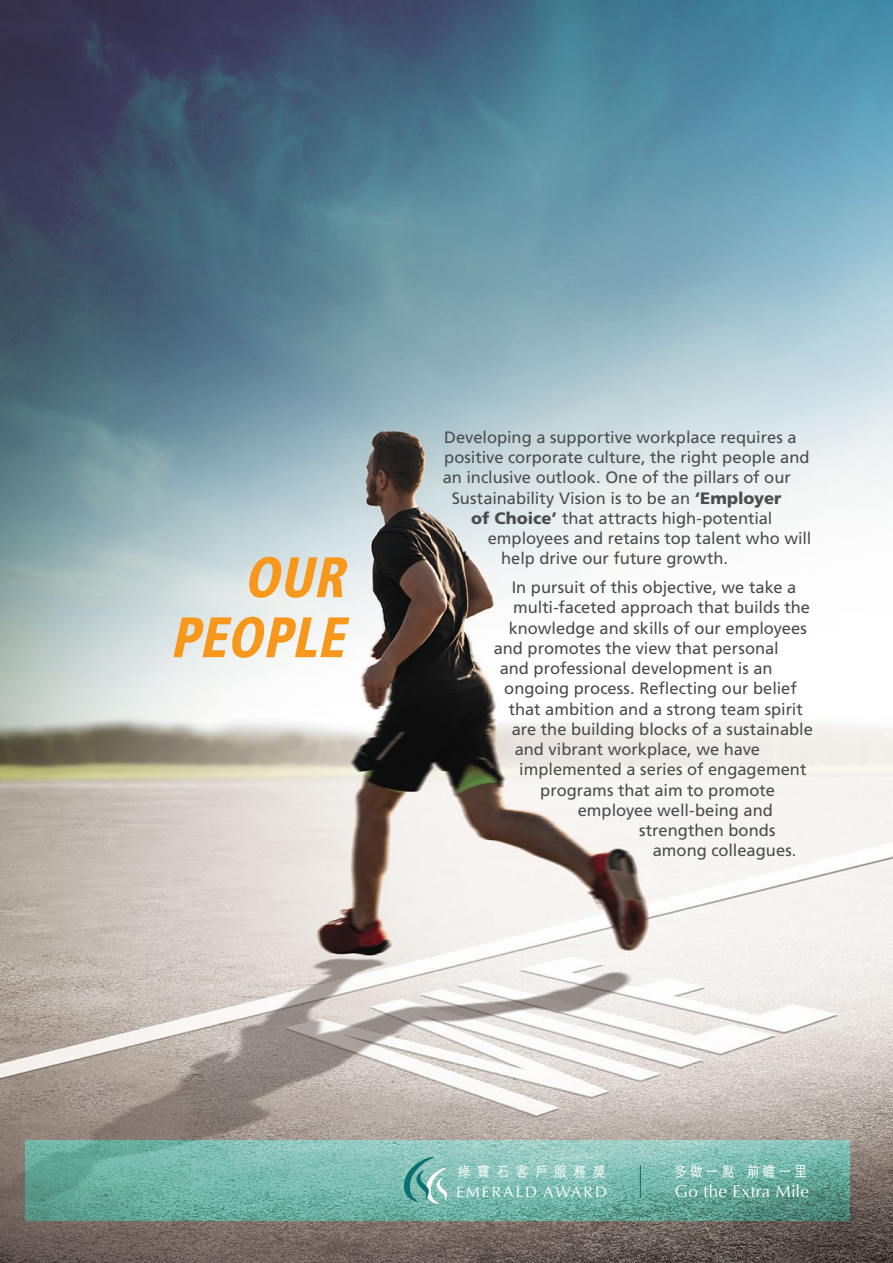
<style>
.page{position:relative;width:893px;height:1263px;background:#fff}
.page>*{position:absolute;margin:0;border:0;box-sizing:border-box;transform-origin:0 0}
.t1{font:italic 900 condensed 57px/60px "Frutiger LT Std";color:#f7981d;text-align:right;scale:.9 1}
.t2{font:16.95px "Optima";letter-spacing:.02em;color:#fff}
.t3{font:16.5px "Frutiger LT Std";color:#4b4c4d}
.t4{font:15.15px "Optima LT Std";letter-spacing:.14em;color:#fff}
.t5{font:500 14.85px "M Hei HK";letter-spacing:.22em;color:#fff;scale:.88 1}
.t6{font:500 14.4px "M Hei HK";letter-spacing:.495em;color:#fff;scale:.9 1}
.s1{font-weight:900}
</style>
<div class="page">
<img style="left:0;top:0;width:893px;height:1263px">
<svg style="left:26px;top:1140px;width:824px;height:80px;background:#75b5a7"></svg>
<hr style="left:640px;top:1165px;width:1px;height:33px;background:#0a7171">
<svg style="left:400px;top:1157px;width:47px;height:47px;background:#7ab9b0"></svg>
<h1 class="t1" style="left:170px;top:547px;width:210px">OUR<br>PEOPLE</h1>
<p class="t3" style="left:444px;top:427px;width:354px">Developing a supportive workplace requires a</p>
<p class="t3" style="left:444px;top:448px;width:367px">positive corporate culture, the right people and</p>
<p class="t3" style="left:443px;top:468px;width:350px">an inclusive outlook. One of the pillars of our</p>
<p class="t3" style="left:452px;top:488px;width:331px">Sustainability Vision is to be an <span class="s1">‘Employer</span></p>
<p class="t3" style="left:471px;top:508px;width:303px"><span class="s1">of Choice’</span> that attracts high-potential</p>
<p class="t3" style="left:488px;top:529px;width:325px">employees and retains top talent who will</p>
<p class="t3" style="left:501px;top:549px;width:228px">help drive our future growth.</p>
<p class="t3" style="left:512px;top:578px;width:286px">In pursuit of this objective, we take a</p>
<p class="t3" style="left:513px;top:598px;width:298px">multi-faceted approach that builds the</p>
<p class="t3" style="left:509px;top:618px;width:300px">knowledge and skills of our employees</p>
<p class="t3" style="left:494px;top:638px;width:287px">and promotes the view that personal</p>
<p class="t3" style="left:500px;top:659px;width:274px">and professional development is an</p>
<p class="t3" style="left:504px;top:679px;width:294px">ongoing process. Reflecting our belief</p>
<p class="t3" style="left:509px;top:699px;width:296px">that ambition and a strong team spirit</p>
<p class="t3" style="left:512px;top:719px;width:303px">are the building blocks of a sustainable</p>
<p class="t3" style="left:515px;top:740px;width:247px">and vibrant workplace, we have</p>
<p class="t3" style="left:519px;top:760px;width:289px">implemented a series of engagement</p>
<p class="t3" style="left:540px;top:780px;width:236px">programs that aim to promote</p>
<p class="t3" style="left:578px;top:800px;width:197px">employee well-being and</p>
<p class="t3" style="left:639px;top:821px;width:138px">strengthen bonds</p>
<p class="t3" style="left:653px;top:841px;width:145px">among colleagues.</p>
<p class="t6" style="left:458px;top:1162px;width:166px">綠寶石客戶服務獎</p>
<p class="t4" style="left:456px;top:1183px;width:152px">EMERALD AWARD</p>
<p class="t5" style="left:674px;top:1160px;width:153px">多做一點 前瞻一里</p>
<p class="t2" style="left:675px;top:1181px;width:136px">Go the Extra Mile</p>
</div>
